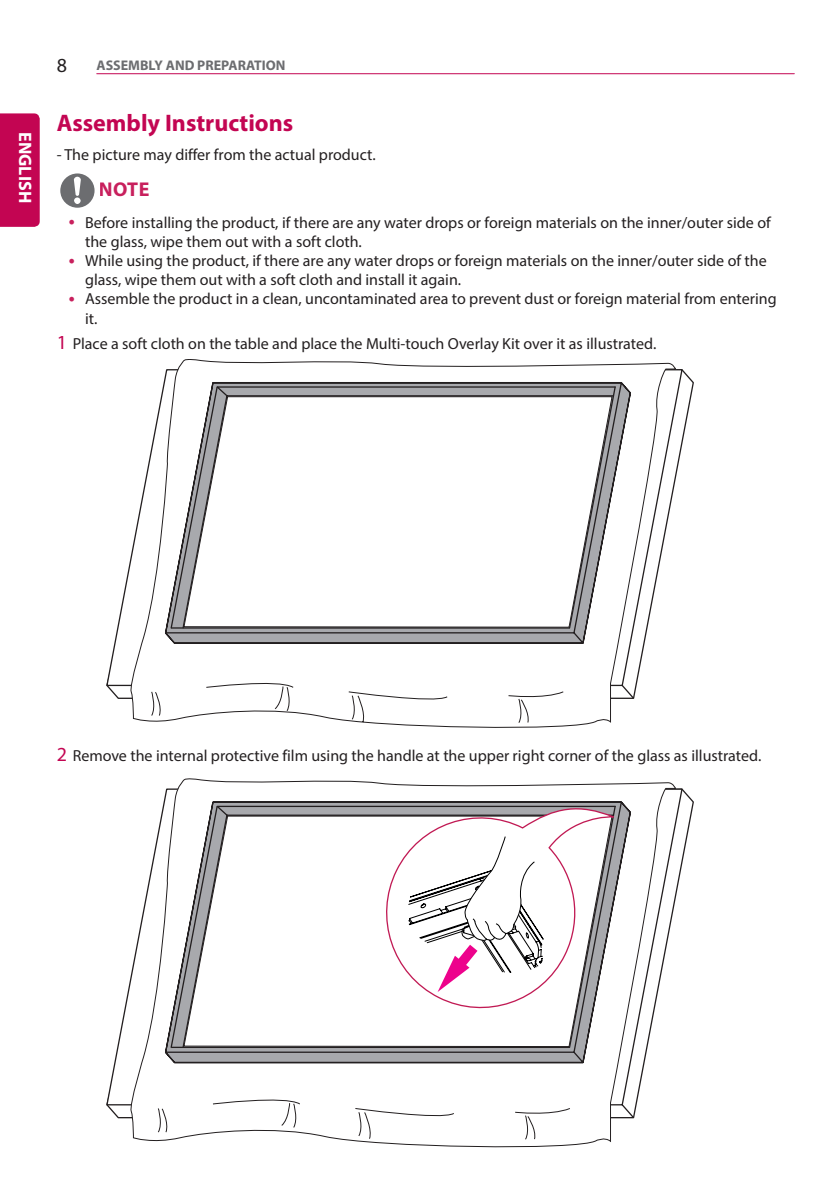
<style>
.page{position:relative;width:840px;height:1191px;background:#fff}
.page>*{position:absolute;margin:0;border:0;box-sizing:border-box;transform-origin:0 0}
.Title1-N{font:700 24px "Myriad Pro";color:#c30552}
.Title-note{font:700 20px "Myriad Pro";color:#c8205d}
.t1{font:20px "Myriad Pro";color:#231f20}
.t2{font:700 18px "Myriad Pro";color:#fff}
.Number_Big_N{font:16px/19.2px "Myriad Pro";color:#231f20}
.Body-N{font:16px "Myriad Pro";color:#231f20}
.t3{font:700 14px "Myriad Pro";color:#6c6d70}
.s1{font-size:20px;color:#c30552}
</style>
<div class="page">
<hr style="left:97px;top:73px;width:696px;height:1px;background:#c30552">
<div style="left:0;top:113px;width:40px;height:114px;background:#c30552"></div>
<svg style="left:60px;top:173px;width:34px;height:35px"></svg>
<div style="left:74px;top:197px;width:7px;height:7px;background:#fff;border-radius:50%"></div>
<svg style="left:129px;top:359px;width:547px;height:369px"></svg>
<svg style="left:164px;top:381px;width:467px;height:264px"></svg>
<svg style="left:169px;top:385px;width:447px;height:244px"></svg>
<hr style="left:171px;top:627px;width:398px;height:1px;background:#231f20">
<svg style="left:181px;top:386px;width:435px;height:243px"></svg>
<svg style="left:184px;top:396px;width:428px;height:231px"></svg>
<svg style="left:129px;top:778px;width:547px;height:369px"></svg>
<svg style="left:164px;top:800px;width:467px;height:264px"></svg>
<svg style="left:169px;top:805px;width:447px;height:244px"></svg>
<hr style="left:171px;top:1046px;width:398px;height:2px;background:#231f20">
<svg style="left:181px;top:805px;width:435px;height:243px"></svg>
<svg style="left:184px;top:816px;width:428px;height:230px"></svg>
<svg style="left:371px;top:803px;width:252px;height:219px"></svg>
<svg style="left:408px;top:836px;width:135px;height:156px"></svg>
<p class="t2" style="left:37px;top:132px;width:72px;rotate:90deg">ENGLISH</p>
<p class="t1" style="left:57px;top:53px;width:12px">8</p>
<p class="t3" style="left:96px;top:57px;width:190px">ASSEMBLY AND PREPARATION</p>
<p class="Title1-N" style="left:57px;top:108px;width:238px">Assembly Instructions</p>
<p class="Body-N" style="left:57px;top:145px;width:320px">- The picture may differ from the actual product.</p>
<p class="Title-note" style="left:99px;top:176px;width:52px">NOTE</p>
<p class="Number_Big_N" style="left:85px;top:212px;width:686px">Before installing the product, if there are any water drops or foreign materials on the inner/outer side of the glass, wipe them out with a soft cloth.</p>
<p class="Number_Big_N" style="left:85px;top:251px;width:682px">While using the product, if there are any water drops or foreign materials on the inner/outer side of the glass, wipe them out with a soft cloth and install it again.</p>
<p class="Number_Big_N" style="left:85px;top:289px;width:692px">Assemble the product in a clean, uncontaminated area to prevent dust or foreign material from entering it.</p>
<p class="Number_Big_N" style="left:57px;top:334px;width:600px"><span class="s1">1</span> Place a soft cloth on the table and place the Multi-touch Overlay Kit over it as illustrated.</p>
<p class="Number_Big_N" style="left:57px;top:746px;width:705px"><span class="s1">2</span> Remove the internal protective film using the handle at the upper right corner of the glass as illustrated.</p>
</div>
